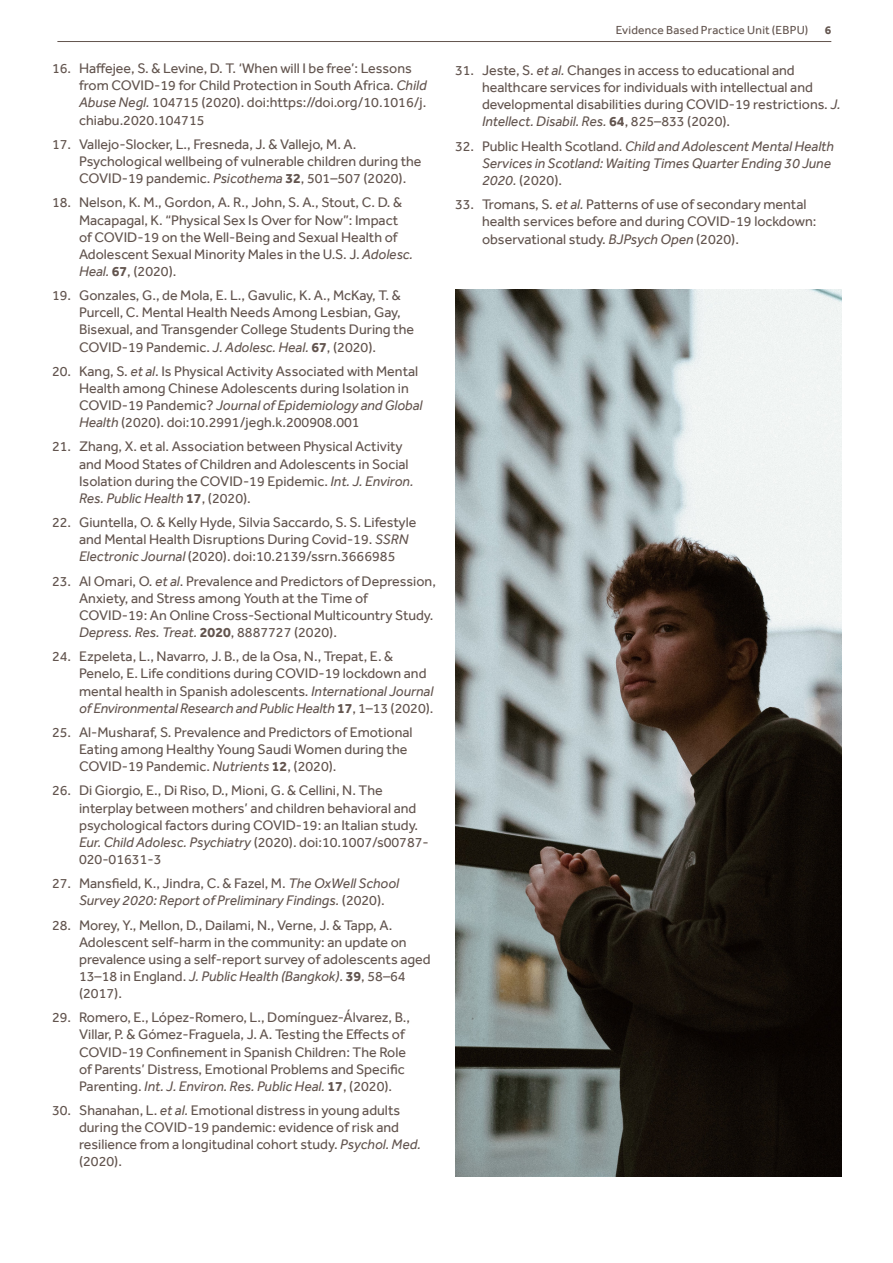
<style>
.page{position:relative;width:893px;height:1263px;background:#fff}
.page>*{position:absolute;margin:0;border:0;box-sizing:border-box;transform-origin:0 0}
.t1{font:14.25px/17.1px "Effra";color:#62544e}
.t2{font:italic 14.25px/17.1px "Effra";color:#62544e}
.Top_page_title__righ{font:12px "Effra";letter-spacing:.02em;color:#62544e}
.t3{font:700 12px "Effra";color:#62544e}
.s1{font-style:italic}
.s2{font-weight:700}
.s3{font-style:normal}
</style>
<div class="page">
<hr style="left:57px;top:41px;width:774px;height:1px;background:#62544e">
<img style="left:455px;top:289px;width:387px;height:887px">
<p class="t1" style="left:79px;top:60px;width:349px;text-indent:-27px">16. Haffejee, S. &amp; Levine, D. T. ‘When will I be free’: Lessons from COVID-19 for Child Protection in South Africa. <span class="s1">Child Abuse Negl.</span> 104715 (2020). doi:https://doi.org/10.1016/j. chiabu.2020.104715</p>
<p class="t1" style="left:79px;top:135px;width:344px;text-indent:-27px">17. Vallejo-Slocker, L., Fresneda, J. &amp; Vallejo, M. A.<br>Psychological wellbeing of vulnerable children during the<br>COVID-19 pandemic. <span class="s1">Psicothema</span> <span class="s2">32</span>, 501–507 (2020).</p>
<p class="t1" style="left:79px;top:194px;width:335px;text-indent:-27px">18. Nelson, K. M., Gordon, A. R., John, S. A., Stout, C. D. &amp; Macapagal, K. “Physical Sex Is Over for Now”: Impact of COVID-19 on the Well-Being and Sexual Health of Adolescent Sexual Minority Males in the U.S. J. <span class="s1">Adolesc.<br>Heal.</span> <span class="s2">67</span>, (2020).</p>
<p class="t1" style="left:79px;top:287px;width:337px;text-indent:-27px">19. Gonzales, G., de Mola, E. L., Gavulic, K. A., McKay, T. &amp; Purcell, C. Mental Health Needs Among Lesbian, Gay, Bisexual, and Transgender College Students During the COVID-19 Pandemic. <span class="s1">J. Adolesc. Heal.</span> <span class="s2">67</span>, (2020).</p>
<p class="t1" style="left:79px;top:362px;width:345px;text-indent:-27px">20. Kang, S. <span class="s1">et al</span>. Is Physical Activity Associated with Mental Health among Chinese Adolescents during Isolation in COVID-19 Pandemic? <span class="s1">Journal of Epidemiology and Global Health</span> (2020). doi:10.2991/jegh.k.200908.001</p>
<p class="t1" style="left:79px;top:438px;width:336px;text-indent:-27px">21. Zhang, X. et al. Association between Physical Activity and Mood States of Children and Adolescents in Social Isolation during the COVID-19 Epidemic. <span class="s1">Int. J. Environ.<br>Res. Public Health</span> <span class="s2">17</span>, (2020).</p>
<p class="t1" style="left:79px;top:514px;width:339px;text-indent:-27px">22. Giuntella, O. &amp; Kelly Hyde, Silvia Saccardo, S. S. Lifestyle and Mental Health Disruptions During Covid-19. <span class="s1">SSRN<br>Electronic Journal</span> (2020). doi:10.2139/ssrn.3666985</p>
<p class="t1" style="left:79px;top:572px;width:358px;text-indent:-27px">23. Al Omari, O. <span class="s1">et al</span>. Prevalence and Predictors of Depression, Anxiety, and Stress among Youth at the Time of COVID-19: An Online Cross-Sectional Multicountry Study.<br><span class="s1">Depress. Res. Treat.</span> <span class="s2">2020</span>, 8887727 (2020).</p>
<p class="t1" style="left:79px;top:648px;width:356px;text-indent:-27px">24. Ezpeleta, L., Navarro, J. B., de la Osa, N., Trepat, E. &amp; Penelo, E. Life conditions during COVID-19 lockdown and mental health in Spanish adolescents. <span class="s1">International Journal of Environmental Research and Public Health</span> <span class="s2">17</span>, 1–13 (2020).</p>
<p class="t1" style="left:79px;top:723px;width:335px;text-indent:-27px">25. Al-Musharaf, S. Prevalence and Predictors of Emotional<br>Eating among Healthy Young Saudi Women during the<br>COVID-19 Pandemic. <span class="s1">Nutrients</span> <span class="s2">12</span>, (2020).</p>
<p class="t1" style="left:79px;top:782px;width:351px;text-indent:-27px">26. Di Giorgio, E., Di Riso, D., Mioni, G. &amp; Cellini, N. The interplay between mothers’ and children behavioral and psychological factors during COVID-19: an Italian study.<br><span class="s1">Eur. Child Adolesc. Psychiatry</span> (2020). doi:10.1007/s00787- 020-01631-3</p>
<p class="t2" style="left:79px;top:875px;width:322px;text-indent:-27px"><span class="s3">27. Mansfield, K., Jindra, C. &amp; Fazel, M.</span> The OxWell School<br>Survey 2020: Report of Preliminary Findings. <span class="s3">(2020).</span></p>
<p class="t1" style="left:79px;top:916px;width:353px;text-indent:-27px">28. Morey, Y., Mellon, D., Dailami, N., Verne, J. &amp; Tapp, A.<br>Adolescent self-harm in the community: an update on prevalence using a self-report survey of adolescents aged 13–18 in England. <span class="s1">J. Public Health (Bangkok)</span>. <span class="s2">39</span>, 58–64 (2017).</p>
<p class="t1" style="left:79px;top:1009px;width:332px;text-indent:-27px">29. Romero, E., López-Romero, L., Domínguez-Álvarez, B., Villar, P. &amp; Gómez-Fraguela, J. A. Testing the Effects of COVID-19 Confinement in Spanish Children: The Role of Parents’ Distress, Emotional Problems and Specific Parenting. <span class="s1">Int. J. Environ. Res. Public Heal.</span> <span class="s2">17</span>, (2020).</p>
<p class="t1" style="left:79px;top:1102px;width:343px;text-indent:-27px">30. Shanahan, L. <span class="s1">et al.</span> Emotional distress in young adults during the COVID-19 pandemic: evidence of risk and resilience from a longitudinal cohort study. <span class="s1">Psychol. Med. </span>(2020).</p>
<p class="Top_page_title__righ" style="left:616px;top:23px;width:194px">Evidence Based Practice Unit (EBPU)</p>
<p class="t3" style="left:825px;top:22px;width:8px">6</p>
<p class="t1" style="left:482px;top:62px;width:360px;text-indent:-27px">31. Jeste, S. <span class="s1">et al.</span> Changes in access to educational and healthcare services for individuals with intellectual and developmental disabilities during COVID-19 restrictions. <span class="s1">J.<br>Intellect. Disabil. Res.</span> <span class="s2">64</span>, 825–833 (2020).</p>
<p class="t2" style="left:482px;top:137px;width:353px;text-indent:-27px"><span class="s3">32. Public Health Scotland.</span> Child and Adolescent Mental Health<br>Services in Scotland: Waiting Times Quarter Ending 30 June<br>2020. <span class="s3">(2020).</span></p>
<p class="t1" style="left:482px;top:196px;width:336px;text-indent:-27px">33. Tromans, S. <span class="s1">et al.</span> Patterns of use of secondary mental health services before and during COVID-19 lockdown: observational study. <span class="s1">BJPsych Open</span> (2020).</p>
</div>
